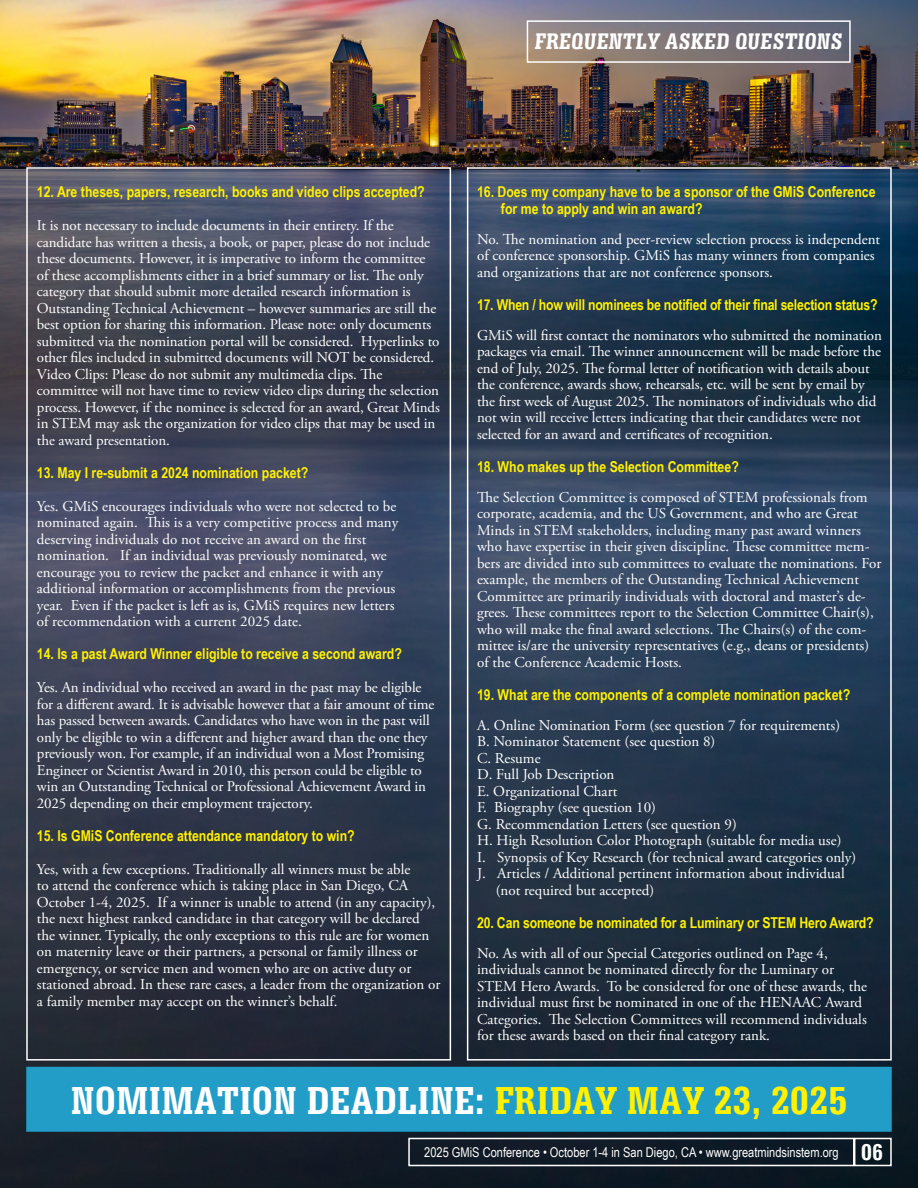
<style>
.page{position:relative;width:918px;height:1188px;background:#fff}
.page>*{position:absolute;margin:0;border:0;box-sizing:border-box;transform-origin:0 0}
.t1{font:700 40.95px "Serifa";letter-spacing:.01em;color:#fff}
.t2{font:700 24px "Serifa";color:#fff}
.t3{font:700 23.85px "Serifa";color:#fff}
.t4{font:15px/16.5px "Adobe Garamond Pro";color:#fff}
.t5{font:700 15px "Arial Narrow";color:#fff101}
.t6{font:13.5px "Arial Narrow";color:#fff}
.s1{color:#fff101}
</style>
<div class="page">
<img style="left:0;top:0;width:918px;height:1188px">
<div style="left:26px;top:167px;width:425px;height:894px;border:2px solid #fff"></div>
<div style="left:467px;top:167px;width:425px;height:894px;border:2px solid #fff"></div>
<div style="left:408px;top:1138px;width:447px;height:28px;border:2px solid #fff"></div>
<div style="left:854px;top:1138px;width:38px;height:28px;border:2px solid #fff"></div>
<div style="left:26px;top:1067px;width:866px;height:65px;background:#229dc8;border:2px solid #229dc8"></div>
<div style="left:527px;top:20px;width:324px;height:43px;border:2px solid #fff"></div>
<p class="t3" style="left:534px;top:26px;width:312px">FREQUENTLY ASKED QUESTIONS</p>
<p class="t5" style="left:37px;top:183px;width:389px">12. Are theses, papers, research, books and video clips accepted?</p>
<p class="t4" style="left:37px;top:218px;width:405px">It is not necessary to include documents in their entirety. If the candidate has written a thesis, a book, or paper, please do not include these documents. However, it is imperative to inform the committee of these accomplishments either in a brief summary or list. The only category that should submit more detailed research information is Outstanding Technical Achievement – however summaries are still the best option for sharing this information. Please note: only documents submitted via the nomination portal will be considered. Hyperlinks to other files included in submitted documents will NOT be considered.<br>Video Clips: Please do not submit any multimedia clips. The committee will not have time to review video clips during the selection process. However, if the nominee is selected for an award, Great Minds in STEM may ask the organization for video clips that may be used in the award presentation.</p>
<p class="t5" style="left:37px;top:464px;width:273px">13. May I re-submit a 2024 nomination packet?</p>
<p class="t4" style="left:37px;top:498px;width:363px">Yes. GMiS encourages individuals who were not selected to be nominated again. This is a very competitive process and many deserving individuals do not receive an award on the first</p>
<p class="t4" style="left:37px;top:548px;width:360px">nomination. If an individual was previously nominated, we encourage you to review the packet and enhance it with any additional information or accomplishments from the previous</p>
<p class="t4" style="left:37px;top:597px;width:359px">year. Even if the packet is left as is, GMiS requires new letters</p>
<p class="t4" style="left:37px;top:614px;width:266px">of recommendation with a current 2025 date.</p>
<p class="t5" style="left:37px;top:645px;width:367px">14. Is a past Award Winner eligible to receive a second award?</p>
<p class="t4" style="left:37px;top:680px;width:399px">Yes. An individual who received an award in the past may be eligible for a different award. It is advisable however that a fair amount of time has passed between awards. Candidates who have won in the past will only be eligible to win a different and higher award than the one they previously won. For example, if an individual won a Most Promising Engineer or Scientist Award in 2010, this person could be eligible to win an Outstanding Technical or Professional Achievement Award in 2025 depending on their employment trajectory.</p>
<p class="t5" style="left:37px;top:827px;width:319px">15. Is GMiS Conference attendance mandatory to win?</p>
<p class="t4" style="left:37px;top:861px;width:405px">Yes, with a few exceptions. Traditionally all winners must be able<br>to attend the conference which is taking place in San Diego, CA October 1-4, 2025. If a winner is unable to attend (in any capacity), the next highest ranked candidate in that category will be declared the winner. Typically, the only exceptions to this rule are for women on maternity leave or their partners, a personal or family illness or emergency, or service men and women who are on active duty or stationed abroad. In these rare cases, a leader from the organization or a family member may accept on the winner’s behalf.</p>
<p class="t5" style="left:477px;top:183px;width:400px">16. Does my company have to be a sponsor of the GMiS Conference</p>
<p class="t5" style="left:501px;top:200px;width:203px">for me to apply and win an award?</p>
<p class="t4" style="left:477px;top:231px;width:405px">No. The nomination and peer-review selection process is independent of conference sponsorship. GMiS has many winners from companies and organizations that are not conference sponsors.</p>
<p class="t5" style="left:477px;top:296px;width:402px">17. When / how will nominees be notified of their final selection status?</p>
<p class="t4" style="left:477px;top:327px;width:407px">GMiS will first contact the nominators who submitted the nomination packages via email. The winner announcement will be made before the end of July, 2025. The formal letter of notification with details about the conference, awards show, rehearsals, etc. will be sent by email by the first week of August 2025. The nominators of individuals who did not win will receive letters indicating that their candidates were not selected for an award and certificates of recognition.</p>
<p class="t5" style="left:477px;top:458px;width:263px">18. Who makes up the Selection Committee?</p>
<p class="t4" style="left:477px;top:489px;width:406px">The Selection Committee is composed of STEM professionals from corporate, academia, and the US Government, and who are Great Minds in STEM stakeholders, including many past award winners who have expertise in their given discipline. These committee mem&shy;bers are divided into sub committees to evaluate the nominations. For example, the members of the Outstanding Technical Achievement Committee are primarily individuals with doctoral and master’s de&shy;grees. These committees report to the Selection Committee Chair(s), who will make the final award selections. The Chairs(s) of the com&shy;mittee is/are the university representatives (e.g., deans or presidents) of the Conference Academic Hosts.</p>
<p class="t5" style="left:477px;top:686px;width:375px">19. What are the components of a complete nomination packet?</p>
<p class="t4" style="left:477px;top:717px;width:365px">A. Online Nomination Form (see question 7 for requirements)</p>
<p class="t4" style="left:477px;top:734px;width:240px">B. Nominator Statement (see question 8)</p>
<p class="t4" style="left:477px;top:750px;width:65px">C. Resume</p>
<p class="t4" style="left:477px;top:767px;width:139px">D. Full Job Description</p>
<p class="t4" style="left:477px;top:783px;width:142px">E. Organizational Chart</p>
<p class="t4" style="left:477px;top:800px;width:181px">F. Biography (see question 10)</p>
<p class="t4" style="left:477px;top:816px;width:261px">G. Recommendation Letters (see question 9)</p>
<p class="t4" style="left:477px;top:833px;width:366px">H. High Resolution Color Photograph (suitable for media use)</p>
<p class="t4" style="left:477px;top:849px;width:381px">I. Synopsis of Key Research (for technical award categories only)</p>
<p class="t4" style="left:477px;top:866px;width:369px">J. Articles / Additional pertinent information about individual</p>
<p class="t4" style="left:496px;top:882px;width:160px">(not required but accepted)</p>
<p class="t5" style="left:477px;top:914px;width:398px">20. Can someone be nominated for a Luminary or STEM Hero Award?</p>
<p class="t4" style="left:477px;top:945px;width:391px">No. As with all of our Special Categories outlined on Page 4, individuals cannot be nominated directly for the Luminary or STEM Hero Awards. To be considered for one of these awards, the individual must first be nominated in one of the HENAAC Award Categories. The Selection Committees will recommend individuals for these awards based on their final category rank.</p>
<p class="t1" style="left:71px;top:1074px;width:778px">NOMIMATION DEADLINE: <span class="s1">FRIDAY MAY 23, 2025</span></p>
<p class="t6" style="left:424px;top:1142px;width:416px">2025 GMiS Conference • October 1-4 in San Diego, CA • www.greatmindsinstem.org</p>
<p class="t2" style="left:861px;top:1137px;width:23px">06</p>
</div>
